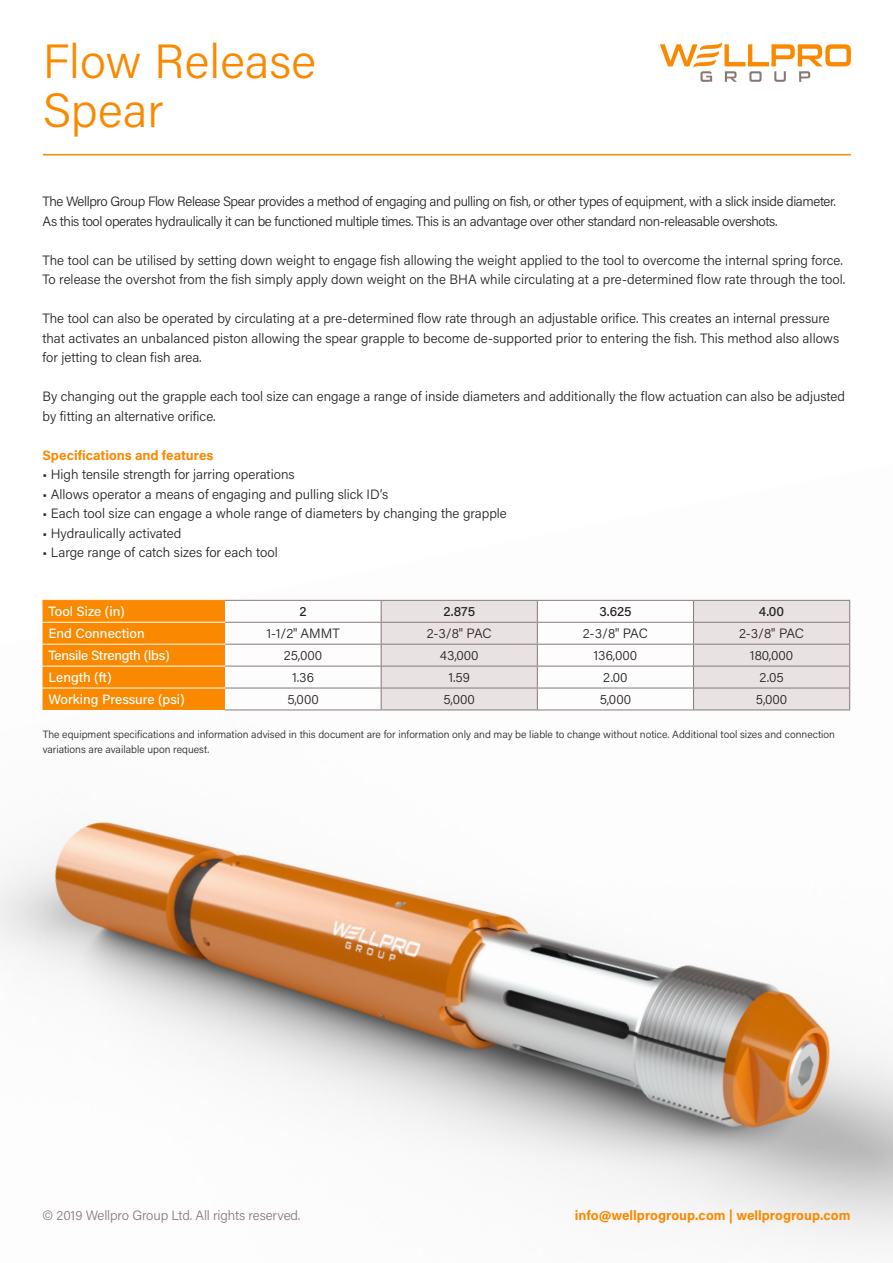
<style>
.page{position:relative;width:893px;height:1263px;background:#fff}
.page>*{position:absolute;margin:0;border:0;box-sizing:border-box;transform-origin:0 0}
.t1{font:300 48px/49.5px "Acumin Pro";color:#fa8900}
.t2{font:300 13.5px/19.5px "Acumin Pro";color:#231f20}
.t3{font:300 13.5px/19.5px "Acumin Pro";letter-spacing:-.03em;color:#231f20}
.t4{font:500 13.5px "Acumin Pro";letter-spacing:-.005em;color:#fff}
.t5{font:700 13.5px "Acumin Pro";color:#fa8900}
.t6{font:300 13.5px "Acumin Pro";letter-spacing:-.01em;color:#887875}
.t7{font:500 13.5px "Acumin Pro";color:#231f20}
.t8{font:300 10.5px/15px "Acumin Pro";color:#231f20}
</style>
<div class="page">
<img style="left:0;top:599px;width:893px;height:648px">
<hr style="left:43px;top:154px;width:808px;height:1px;background:#fa8900">
<div style="left:43px;top:601px;width:182px;height:109px;background:#fa8900"></div>
<svg style="left:382px;top:601px;width:467px;height:108px;fill:#e8e2e2"></svg>
<hr style="left:225px;top:600px;width:156px;height:1px;background:#887875">
<hr style="left:381px;top:600px;width:156px;height:1px;background:#887875">
<hr style="left:537px;top:600px;width:156px;height:1px;background:#887875">
<hr style="left:693px;top:600px;width:157px;height:1px;background:#887875">
<hr style="left:225px;top:622px;width:156px;height:1px;background:#887875">
<hr style="left:381px;top:622px;width:156px;height:1px;background:#887875">
<hr style="left:537px;top:622px;width:156px;height:1px;background:#887875">
<hr style="left:693px;top:622px;width:157px;height:1px;background:#887875">
<hr style="left:225px;top:644px;width:156px;height:1px;background:#887875">
<hr style="left:381px;top:644px;width:156px;height:1px;background:#887875">
<hr style="left:537px;top:644px;width:156px;height:1px;background:#887875">
<hr style="left:693px;top:644px;width:157px;height:1px;background:#887875">
<hr style="left:225px;top:666px;width:156px;height:1px;background:#887875">
<hr style="left:381px;top:666px;width:156px;height:1px;background:#887875">
<hr style="left:537px;top:666px;width:156px;height:1px;background:#887875">
<hr style="left:693px;top:666px;width:157px;height:1px;background:#887875">
<hr style="left:225px;top:688px;width:156px;height:1px;background:#887875">
<hr style="left:381px;top:688px;width:156px;height:1px;background:#887875">
<svg style="left:381px;top:601px;width:1px;height:108px"></svg>
<hr style="left:537px;top:688px;width:156px;height:1px;background:#887875">
<svg style="left:537px;top:601px;width:1px;height:108px"></svg>
<hr style="left:693px;top:688px;width:157px;height:1px;background:#887875">
<svg style="left:693px;top:601px;width:1px;height:108px"></svg>
<svg style="left:849px;top:601px;width:1px;height:108px"></svg>
<hr style="left:225px;top:709px;width:156px;height:1px;background:#887875">
<hr style="left:381px;top:709px;width:156px;height:1px;background:#887875">
<hr style="left:537px;top:709px;width:156px;height:1px;background:#887875">
<hr style="left:693px;top:709px;width:157px;height:1px;background:#887875">
<hr style="left:43px;top:600px;width:182px;height:1px;background:#fa8900">
<hr style="left:43px;top:622px;width:182px;height:1px;background:#fff">
<hr style="left:43px;top:644px;width:182px;height:1px;background:#fff">
<hr style="left:43px;top:666px;width:182px;height:1px;background:#fff">
<hr style="left:43px;top:688px;width:182px;height:1px;background:#fff">
<svg style="left:660px;top:42px;width:191px;height:40px"></svg>
<p class="t1" style="left:43px;top:34px;width:275px">Flow Release<br>Spear</p>
<p class="t3" style="left:43px;top:191px;width:795px">The Wellpro Group Flow Release Spear provides a method of engaging and pulling on fish, or other types of equipment, with a slick inside diameter.<br>As this tool operates hydraulically it can be functioned multiple times. This is an advantage over other standard non-releasable overshots.</p>
<p class="t2" style="left:43px;top:250px;width:804px">The tool can be utilised by setting down weight to engage fish allowing the weight applied to the tool to overcome the internal spring force.<br>To release the overshot from the fish simply apply down weight on the BHA while circulating at a pre-determined flow rate through the tool.</p>
<p class="t2" style="left:43px;top:308px;width:798px">The tool can also be operated by circulating at a pre-determined flow rate through an adjustable orifice. This creates an internal pressure that activates an unbalanced piston allowing the spear grapple to become de-supported prior to entering the fish. This method also allows for jetting to clean fish area.</p>
<p class="t2" style="left:43px;top:386px;width:804px">By changing out the grapple each tool size can engage a range of inside diameters and additionally the flow actuation can also be adjusted by fitting an alternative orifice.</p>
<p class="t5" style="left:43px;top:446px;width:172px">Specifications and features</p>
<p class="t2" style="left:43px;top:464px;width:254px">• High tensile strength for jarring operations</p>
<p class="t2" style="left:43px;top:484px;width:347px">• Allows operator a means of engaging and pulling slick ID’s</p>
<p class="t2" style="left:43px;top:503px;width:466px">• Each tool size can engage a whole range of diameters by changing the grapple</p>
<p class="t2" style="left:43px;top:523px;width:140px">• Hydraulically activated</p>
<p class="t2" style="left:43px;top:542px;width:237px">• Large range of catch sizes for each tool</p>
<p class="t4" style="left:49px;top:602px;width:78px">Tool Size (in)</p>
<p class="t7" style="left:299px;top:602px;width:9px">2</p>
<p class="t7" style="left:443px;top:602px;width:33px">2.875</p>
<p class="t7" style="left:599px;top:602px;width:34px">3.625</p>
<p class="t7" style="left:759px;top:602px;width:27px">4.00</p>
<p class="t4" style="left:49px;top:624px;width:98px">End Connection</p>
<p class="t2" style="left:266px;top:623px;width:75px">1-1/2" AMMT</p>
<p class="t2" style="left:427px;top:623px;width:66px">2-3/8" PAC</p>
<p class="t2" style="left:583px;top:623px;width:66px">2-3/8" PAC</p>
<p class="t2" style="left:739px;top:623px;width:66px">2-3/8" PAC</p>
<p class="t4" style="left:49px;top:646px;width:123px">Tensile Strength (lbs)</p>
<p class="t2" style="left:284px;top:645px;width:40px">25,000</p>
<p class="t2" style="left:440px;top:645px;width:40px">43,000</p>
<p class="t2" style="left:594px;top:645px;width:45px">136,000</p>
<p class="t2" style="left:750px;top:645px;width:45px">180,000</p>
<p class="t4" style="left:49px;top:668px;width:65px">Length (ft)</p>
<p class="t2" style="left:292px;top:667px;width:23px">1.36</p>
<p class="t2" style="left:448px;top:667px;width:23px">1.59</p>
<p class="t2" style="left:603px;top:667px;width:26px">2.00</p>
<p class="t2" style="left:759px;top:667px;width:26px">2.05</p>
<p class="t4" style="left:49px;top:690px;width:138px">Working Pressure (psi)</p>
<p class="t2" style="left:287px;top:689px;width:33px">5,000</p>
<p class="t2" style="left:444px;top:689px;width:33px">5,000</p>
<p class="t2" style="left:600px;top:689px;width:33px">5,000</p>
<p class="t2" style="left:756px;top:689px;width:33px">5,000</p>
<p class="t8" style="left:43px;top:726px;width:794px">The equipment specifications and information advised in this document are for information only and may be liable to change without notice. Additional tool sizes and connection variations are available upon request.</p>
<p class="t6" style="left:43px;top:1206px;width:259px">© 2019 Wellpro Group Ltd. All rights reserved.</p>
<p class="t5" style="left:575px;top:1206px;width:277px">info@wellprogroup.com | wellprogroup.com</p>
</div>
